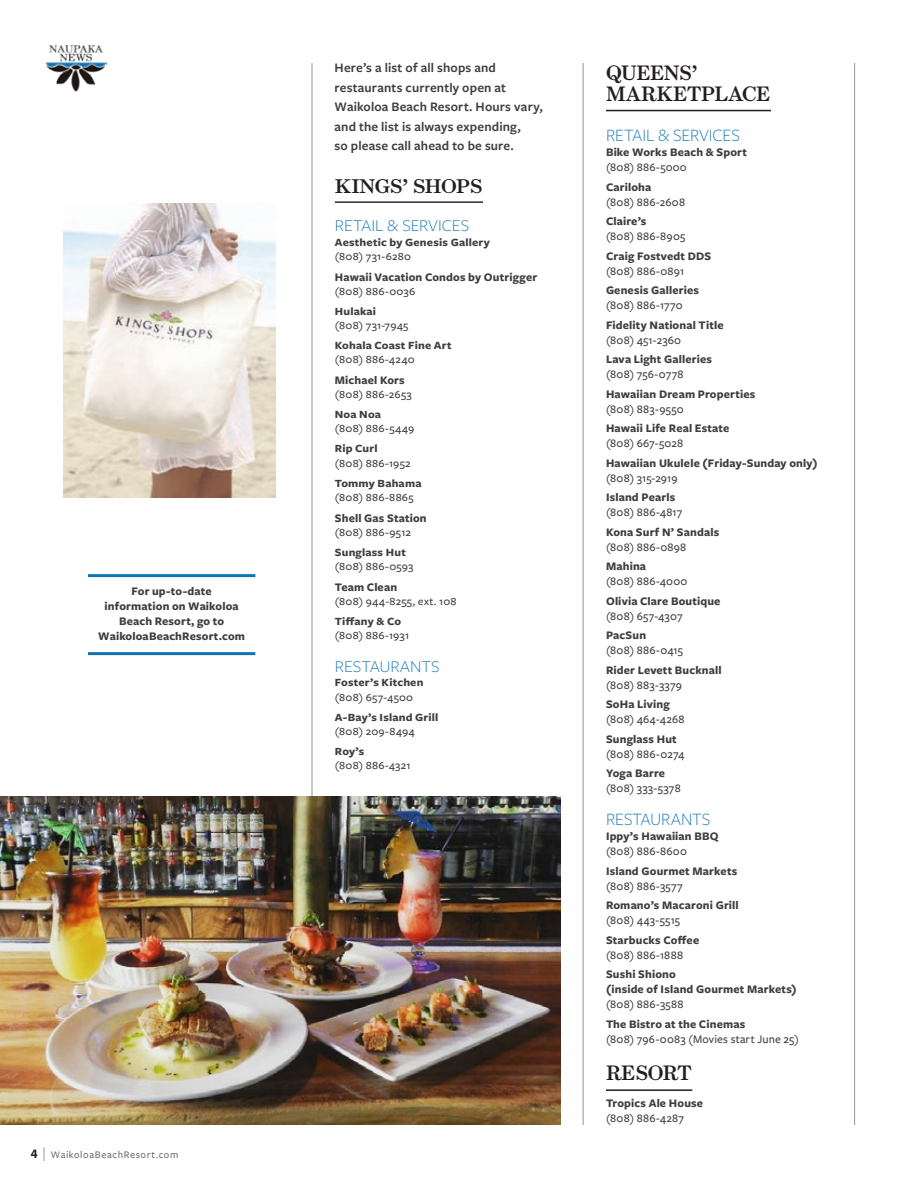
<style>
.page{position:relative;width:918px;height:1188px;background:#fff}
.page>*{position:absolute;margin:0;border:0;box-sizing:border-box;transform-origin:0 0}
.Shopping_location{font:600 21px/21px "Escrow Text";letter-spacing:-.025em;color:#231f20}
.Shopping_location-2{font:600 19.95px "Escrow Text";letter-spacing:-.035em;color:#231f20;scale:1.05 1}
.shopping_category{font:300 18px "Freight Sans Pro";letter-spacing:-.005em;color:#1074b7}
.shopping_category-2{font:300 17.1px "Freight Sans Pro";letter-spacing:-.005em;color:#1074b7;scale:1.05 1}
._1_body_no_indent{font:600 13.5px/19.5px "Freight Sans Pro";letter-spacing:.01em;color:#3e3e3f}
.Shopping_store_nam{font:700 12px/15px "Freight Sans Pro";letter-spacing:.015em;color:#3e3e3f}
.Shopping_phone_num{font:500 12px "Freight Sans Pro";letter-spacing:.02em;color:#3e3e3f}
.CTA_on_side{font:700 12px/15px "Freight Sans Pro";letter-spacing:.01em;color:#3e3e3f;text-align:center}
.Shopping_phone_num-2{font:500 11.4px "Freight Sans Pro";letter-spacing:.02em;color:#3e3e3f;scale:1.05 1}
.Shopping_store_nam-2{font:700 11.4px "Freight Sans Pro";letter-spacing:.015em;color:#3e3e3f;scale:1.05 1}
.folio{font:500 10.5px "Freight Sans Pro";letter-spacing:.05em;color:#6c6d70}
.s1{font-weight:700;font-size:13.5px;color:#231f20}
.s2{font-weight:300;font-size:15px}
</style>
<div class="page">
<hr style="left:854px;top:63px;width:1px;height:1062px;background:#939598">
<hr style="left:583px;top:63px;width:1px;height:1062px;background:#939598">
<hr style="left:312px;top:63px;width:1px;height:1047px;background:#939598">
<img style="left:46px;top:45px;width:61px;height:47px">
<hr style="left:335px;top:201px;width:148px;height:2px;background:#231f20">
<hr style="left:606px;top:110px;width:165px;height:1px;background:#231f20">
<hr style="left:606px;top:1089px;width:86px;height:2px;background:#231f20">
<hr style="left:88px;top:574px;width:167px;height:3px;background:#1074b7">
<hr style="left:88px;top:652px;width:167px;height:3px;background:#1074b7">
<img style="left:0;top:796px;width:561px;height:329px">
<img style="left:63px;top:204px;width:212px;height:293px">
<p class="CTA_on_side" style="left:98px;top:583px;width:148px">For up-to-date information on Waikoloa<br>Beach Resort, go to<br>WaikoloaBeachResort.com</p>
<p class="folio" style="left:31px;top:1147px;width:149px"><span class="s1">4</span> <span class="s2">|</span> WaikoloaBeachResort.com</p>
<p class="_1_body_no_indent" style="left:335px;top:58px;width:210px">Here’s a list of all shops and restaurants currently open at<br>Waikoloa Beach Resort. Hours vary, and the list is always expending,<br>so please call ahead to be sure.</p>
<p class="Shopping_location-2" style="left:335px;top:173px;width:142px">KINGS’ SHOPS</p>
<p class="shopping_category-2" style="left:335px;top:214px;width:129px">RETAIL &amp; SERVICES</p>
<p class="Shopping_store_nam-2" style="left:335px;top:234px;width:149px">Aesthetic by Genesis Gallery</p>
<p class="Shopping_phone_num-2" style="left:335px;top:249px;width:74px">(808) 731-6280</p>
<p class="Shopping_store_nam" style="left:335px;top:269px;width:204px">Hawaii Vacation Condos by Outrigger</p>
<p class="Shopping_phone_num-2" style="left:335px;top:283px;width:78px">(808) 886-0036</p>
<p class="Shopping_store_nam-2" style="left:335px;top:303px;width:41px">Hulakai</p>
<p class="Shopping_phone_num-2" style="left:335px;top:318px;width:71px">(808) 731-7945</p>
<p class="Shopping_store_nam-2" style="left:335px;top:337px;width:113px">Kohala Coast Fine Art</p>
<p class="Shopping_phone_num-2" style="left:335px;top:352px;width:78px">(808) 886-4240</p>
<p class="Shopping_store_nam" style="left:335px;top:372px;width:71px">Michael Kors</p>
<p class="Shopping_phone_num-2" style="left:335px;top:387px;width:75px">(808) 886-2653</p>
<p class="Shopping_store_nam-2" style="left:335px;top:407px;width:45px">Noa Noa</p>
<p class="Shopping_phone_num-2" style="left:335px;top:421px;width:77px">(808) 886-5449</p>
<p class="Shopping_store_nam-2" style="left:335px;top:441px;width:42px">Rip Curl</p>
<p class="Shopping_phone_num-2" style="left:335px;top:455px;width:74px">(808) 886-1952</p>
<p class="Shopping_store_nam-2" style="left:335px;top:475px;width:84px">Tommy Bahama</p>
<p class="Shopping_phone_num-2" style="left:335px;top:490px;width:76px">(808) 886-8865</p>
<p class="Shopping_store_nam" style="left:335px;top:510px;width:93px">Shell Gas Station</p>
<p class="Shopping_phone_num-2" style="left:335px;top:525px;width:74px">(808) 886-9512</p>
<p class="Shopping_store_nam-2" style="left:335px;top:544px;width:69px">Sunglass Hut</p>
<p class="Shopping_phone_num-2" style="left:335px;top:559px;width:76px">(808) 886-0593</p>
<p class="Shopping_store_nam" style="left:335px;top:579px;width:64px">Team Clean</p>
<p class="Shopping_phone_num-2" style="left:335px;top:594px;width:117px">(808) 944-8255, ext. 108</p>
<p class="Shopping_store_nam-2" style="left:335px;top:613px;width:65px">Tiffany &amp; Co</p>
<p class="Shopping_phone_num-2" style="left:335px;top:628px;width:72px">(808) 886-1931</p>
<p class="shopping_category-2" style="left:335px;top:655px;width:101px">RESTAURANTS</p>
<p class="Shopping_store_nam-2" style="left:335px;top:675px;width:86px">Foster’s Kitchen</p>
<p class="Shopping_phone_num-2" style="left:335px;top:689px;width:76px">(808) 657-4500</p>
<p class="Shopping_store_nam-2" style="left:335px;top:709px;width:100px">A-Bay’s Island Grill</p>
<p class="Shopping_phone_num-2" style="left:335px;top:723px;width:78px">(808) 209-8494</p>
<p class="Shopping_store_nam-2" style="left:335px;top:743px;width:30px">Roy’s</p>
<p class="Shopping_phone_num-2" style="left:335px;top:758px;width:74px">(808) 886-4321</p>
<p class="Shopping_location" style="left:606px;top:61px;width:166px">QUEENS’<br>MARKETPLACE</p>
<p class="shopping_category" style="left:606px;top:123px;width:135px">RETAIL &amp; SERVICES</p>
<p class="Shopping_store_nam" style="left:606px;top:144px;width:143px">Bike Works Beach &amp; Sport</p>
<p class="Shopping_phone_num" style="left:606px;top:159px;width:82px">(808) 886-5000</p>
<p class="Shopping_store_nam" style="left:606px;top:179px;width:47px">Cariloha</p>
<p class="Shopping_phone_num" style="left:606px;top:194px;width:81px">(808) 886-2608</p>
<p class="Shopping_store_nam" style="left:606px;top:213px;width:42px">Claire’s</p>
<p class="Shopping_phone_num" style="left:606px;top:228px;width:81px">(808) 886-8905</p>
<p class="Shopping_store_nam" style="left:606px;top:248px;width:107px">Craig Fostvedt DDS</p>
<p class="Shopping_phone_num" style="left:606px;top:263px;width:80px">(808) 886-0891</p>
<p class="Shopping_store_nam" style="left:606px;top:282px;width:95px">Genesis Galleries</p>
<p class="Shopping_phone_num" style="left:606px;top:297px;width:78px">(808) 886-1770</p>
<p class="Shopping_store_nam" style="left:606px;top:317px;width:119px">Fidelity National Title</p>
<p class="Shopping_phone_num" style="left:606px;top:332px;width:77px">(808) 451-2360</p>
<p class="Shopping_store_nam" style="left:606px;top:351px;width:108px">Lava Light Galleries</p>
<p class="Shopping_phone_num" style="left:606px;top:366px;width:79px">(808) 756-0778</p>
<p class="Shopping_store_nam" style="left:606px;top:386px;width:151px">Hawaiian Dream Properties</p>
<p class="Shopping_phone_num" style="left:606px;top:401px;width:79px">(808) 883-9550</p>
<p class="Shopping_store_nam" style="left:606px;top:420px;width:125px">Hawaii Life Real Estate</p>
<p class="Shopping_phone_num" style="left:606px;top:435px;width:79px">(808) 667-5028</p>
<p class="Shopping_store_nam" style="left:606px;top:455px;width:213px">Hawaiian Ukulele (Friday-Sunday only)</p>
<p class="Shopping_phone_num" style="left:606px;top:470px;width:73px">(808) 315-2919</p>
<p class="Shopping_store_nam" style="left:606px;top:489px;width:71px">Island Pearls</p>
<p class="Shopping_phone_num" style="left:606px;top:504px;width:78px">(808) 886-4817</p>
<p class="Shopping_store_nam" style="left:606px;top:524px;width:115px">Kona Surf N’ Sandals</p>
<p class="Shopping_phone_num" style="left:606px;top:539px;width:82px">(808) 886-0898</p>
<p class="Shopping_store_nam" style="left:606px;top:558px;width:42px">Mahina</p>
<p class="Shopping_phone_num" style="left:606px;top:573px;width:83px">(808) 886-4000</p>
<p class="Shopping_store_nam" style="left:606px;top:593px;width:116px">Olivia Clare Boutique</p>
<p class="Shopping_phone_num" style="left:606px;top:608px;width:78px">(808) 657-4307</p>
<p class="Shopping_store_nam" style="left:606px;top:627px;width:42px">PacSun</p>
<p class="Shopping_phone_num" style="left:606px;top:642px;width:78px">(808) 886-0415</p>
<p class="Shopping_store_nam" style="left:606px;top:662px;width:117px">Rider Levett Bucknall</p>
<p class="Shopping_phone_num" style="left:606px;top:677px;width:78px">(808) 883-3379</p>
<p class="Shopping_store_nam" style="left:606px;top:696px;width:65px">SoHa Living</p>
<p class="Shopping_phone_num" style="left:606px;top:711px;width:80px">(808) 464-4268</p>
<p class="Shopping_store_nam" style="left:606px;top:731px;width:72px">Sunglass Hut</p>
<p class="Shopping_phone_num" style="left:606px;top:746px;width:80px">(808) 886-0274</p>
<p class="Shopping_store_nam" style="left:606px;top:765px;width:61px">Yoga Barre</p>
<p class="Shopping_phone_num" style="left:606px;top:780px;width:76px">(808) 333-5378</p>
<p class="shopping_category" style="left:606px;top:807px;width:106px">RESTAURANTS</p>
<p class="Shopping_store_nam" style="left:606px;top:828px;width:114px">Ippy’s Hawaiian BBQ</p>
<p class="Shopping_phone_num" style="left:606px;top:843px;width:82px">(808) 886-8600</p>
<p class="Shopping_store_nam" style="left:606px;top:863px;width:133px">Island Gourmet Markets</p>
<p class="Shopping_phone_num" style="left:606px;top:878px;width:78px">(808) 886-3577</p>
<p class="Shopping_store_nam" style="left:606px;top:897px;width:134px">Romano’s Macaroni Grill</p>
<p class="Shopping_phone_num" style="left:606px;top:912px;width:76px">(808) 443-5515</p>
<p class="Shopping_store_nam" style="left:606px;top:932px;width:95px">Starbucks Coffee</p>
<p class="Shopping_phone_num" style="left:606px;top:947px;width:79px">(808) 886-1888</p>
<p class="Shopping_store_nam" style="left:606px;top:966px;width:192px">Sushi Shiono<br>(inside of Island Gourmet Markets)</p>
<p class="Shopping_phone_num" style="left:606px;top:996px;width:79px">(808) 886-3588</p>
<p class="Shopping_store_nam" style="left:606px;top:1016px;width:141px">The Bistro at the Cinemas</p>
<p class="Shopping_phone_num" style="left:606px;top:1031px;width:194px">(808) 796-0083 (Movies start June 25)</p>
<p class="Shopping_location" style="left:606px;top:1062px;width:88px">RESORT</p>
<p class="Shopping_store_nam" style="left:606px;top:1096px;width:99px">Tropics Ale House</p>
<p class="Shopping_phone_num" style="left:606px;top:1110px;width:79px">(808) 886-4287</p>
</div>
